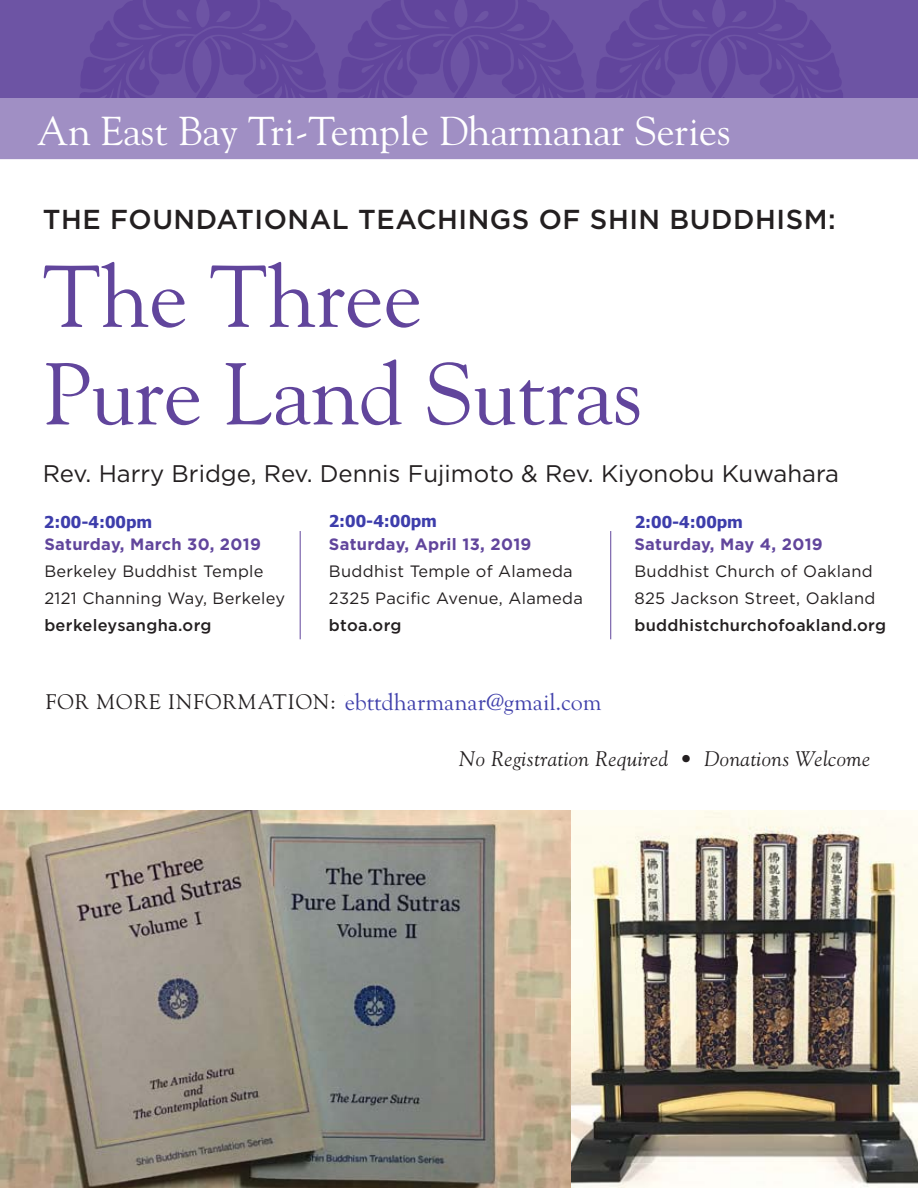
<style>
.page{position:relative;width:918px;height:1188px;background:#fff}
.page>*{position:absolute;margin:0;border:0;box-sizing:border-box;transform-origin:0 0}
.t1{font:87px/97.5px "Goudy";color:#61459c}
.t2{font:40.2px "Goudy";color:#fff}
.t3{font:500 27.45px "Gotham";letter-spacing:.02em;color:#231f20}
.t4{font:24px "Gotham";color:#231f20}
.t5{font:24px "Goudy Old Style";color:#4040ab}
.t6{font:italic 21px "Goudy";letter-spacing:.02em;color:#231f20}
.t7{font:21px "Goudy";letter-spacing:.05em;color:#231f20}
.t8{font:700 16.5px "Tahoma";color:#3d3dab}
.t9{font:16.35px/27px "Gotham";letter-spacing:.02em;color:#231f20}
.t10{font:700 16.35px "Gotham";letter-spacing:.02em;color:#61459c}
.t11{font:500 16.35px "Gotham";letter-spacing:.02em;color:#231f20}
</style>
<div class="page">
<img style="left:0;top:811px;width:918px;height:377px">
<div style="left:0;top:98px;width:918px;height:61px;background:#a08fc4"></div>
<div style="left:0;top:0;width:918px;height:98px;background:#6d54a4"></div>
<svg style="left:595px;top:0;width:248px;height:98px"></svg>
<svg style="left:338px;top:0;width:247px;height:98px"></svg>
<svg style="left:80px;top:0;width:247px;height:98px"></svg>
<hr style="left:300px;top:531px;width:1px;height:108px;background:#61459c">
<hr style="left:610px;top:531px;width:1px;height:108px;background:#61459c">
<h2 class="t2" style="left:37px;top:115px;width:695px">An East Bay Tri-Temple Dharmanar Series</h2>
<h3 class="t3" style="left:43px;top:209px;width:794px">THE FOUNDATIONAL TEACHINGS OF SHIN BUDDHISM:</h3>
<h1 class="t1" style="left:43px;top:255px;width:601px">The Three<br>Pure Land Sutras</h1>
<h3 class="t4" style="left:43px;top:464px;width:798px">Rev. Harry Bridge, Rev. Dennis Fujimoto &amp; Rev. Kiyonobu Kuwahara</h3>
<p class="t8" style="left:44px;top:512px;width:110px">2:00-4:00pm</p>
<p class="t8" style="left:329px;top:512px;width:110px">2:00-4:00pm</p>
<p class="t8" style="left:635px;top:513px;width:110px">2:00-4:00pm</p>
<p class="t10" style="left:44px;top:535px;width:218px">Saturday, March 30, 2019</p>
<p class="t9" style="left:44px;top:559px;width:242px">Berkeley Buddhist Temple<br>2121 Channing Way, Berkeley</p>
<p class="t11" style="left:44px;top:619px;width:169px">berkeleysangha.org</p>
<p class="t10" style="left:329px;top:535px;width:204px">Saturday, April 13, 2019</p>
<p class="t9" style="left:329px;top:559px;width:256px">Buddhist Temple of Alameda<br>2325 Pacific Avenue, Alameda</p>
<p class="t11" style="left:329px;top:619px;width:74px">btoa.org</p>
<h3 class="t5" style="left:345px;top:692px;width:259px">ebttdharmanar@gmail.com</h3>
<p class="t7" style="left:46px;top:693px;width:330px">FOR MORE INFORMATION: ????</p>
<p class="t10" style="left:634px;top:535px;width:190px">Saturday, May 4, 2019</p>
<p class="t9" style="left:634px;top:559px;width:242px">Buddhist Church of Oakland<br>825 Jackson Street, Oakland</p>
<p class="t11" style="left:634px;top:619px;width:253px">buddhistchurchofoakland.org</p>
<p class="t6" style="left:459px;top:750px;width:413px">No Registration Required • Donations Welcome</p>
</div>
